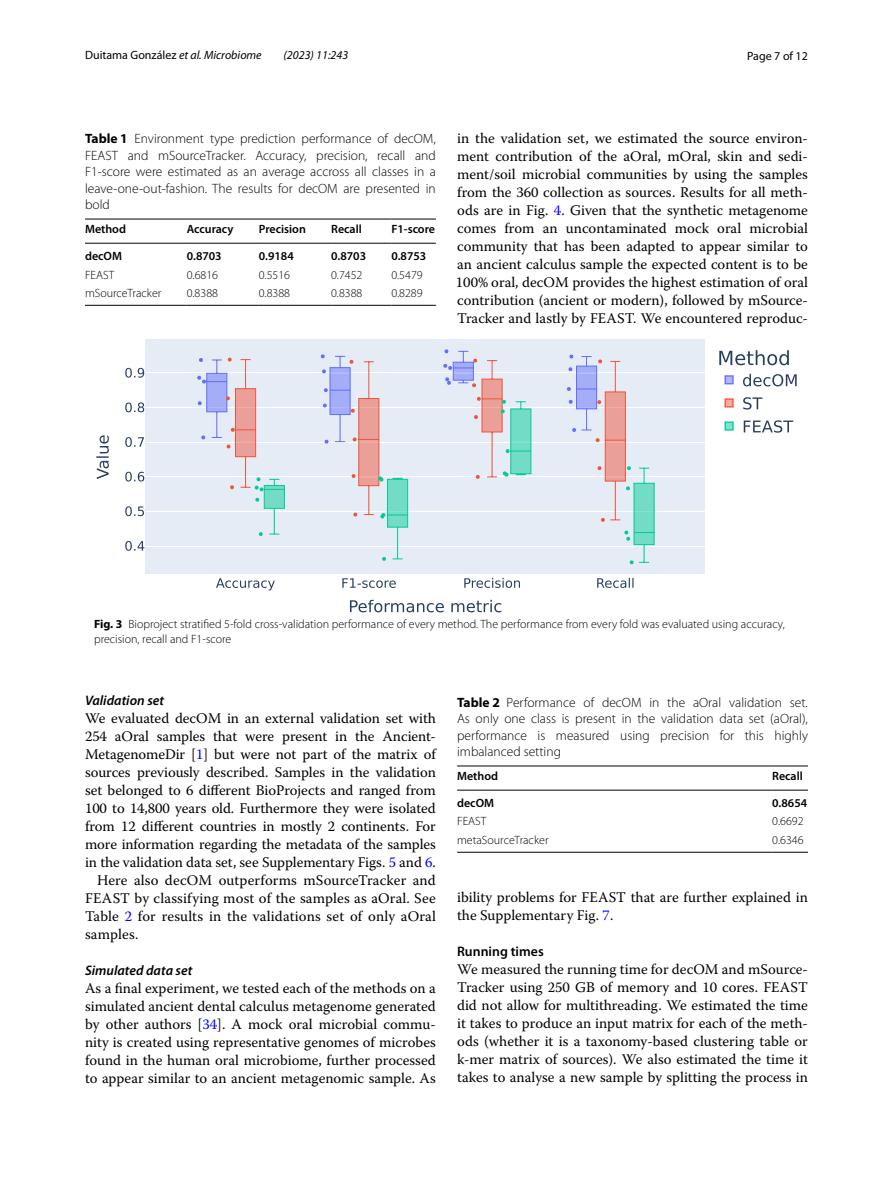
<style>
.page{position:relative;width:893px;height:1187px;background:#fff}
.page>*{position:absolute;margin:0;border:0;box-sizing:border-box;transform-origin:0 0}
.t1{font:14.7px/18px "Warnock Pro";color:#000;text-align:justify}
.t2{font:italic 600 13.8px "Myriad Pro";color:#000}
.t3{font:600 13.8px "Myriad Pro";color:#000}
.t4{font:300 13.5px/16.5px "Myriad Pro";color:#000;text-align:justify}
.t5{font:300 12px/15px "Myriad Pro";color:#000}
.t6{font:600 12px "Myriad Pro";color:#000}
.t7{font:12px "Myriad Pro";color:#000}
.t8{font:italic 12px "Myriad Pro";color:#000}
.s1{font-style:italic}
.s2{font-weight:700}
.s3{color:#00f}
.s4{font-family:"Warnock Pro Regular 19"}
</style>
<div class="page">
<hr style="left:85px;top:219px;width:102px;height:1px;background:#000">
<hr style="left:85px;top:243px;width:102px;height:1px;background:#000">
<hr style="left:187px;top:219px;width:72px;height:1px;background:#000">
<hr style="left:187px;top:243px;width:72px;height:1px;background:#000">
<hr style="left:259px;top:219px;width:72px;height:1px;background:#000">
<hr style="left:259px;top:243px;width:72px;height:1px;background:#000">
<hr style="left:331px;top:219px;width:60px;height:1px;background:#000">
<hr style="left:331px;top:243px;width:60px;height:1px;background:#000">
<hr style="left:391px;top:219px;width:45px;height:1px;background:#000">
<hr style="left:391px;top:243px;width:45px;height:1px;background:#000">
<hr style="left:85px;top:305px;width:102px;height:1px;background:#000">
<hr style="left:187px;top:305px;width:72px;height:1px;background:#000">
<hr style="left:259px;top:305px;width:72px;height:1px;background:#000">
<hr style="left:331px;top:305px;width:60px;height:1px;background:#000">
<hr style="left:391px;top:305px;width:45px;height:1px;background:#000">
<div style="left:146px;top:339px;width:559px;height:235px;background:#e5ecf6"></div>
<hr style="left:146px;top:545px;width:559px;height:1px;background:#fff">
<hr style="left:146px;top:511px;width:559px;height:1px;background:#fff">
<hr style="left:146px;top:476px;width:559px;height:1px;background:#fff">
<hr style="left:146px;top:442px;width:559px;height:1px;background:#fff">
<hr style="left:146px;top:407px;width:559px;height:1px;background:#fff">
<hr style="left:146px;top:372px;width:559px;height:1px;background:#fff">
<svg style="left:197px;top:357px;width:88px;height:179px"></svg>
<svg style="left:321px;top:354px;width:87px;height:207px"></svg>
<svg style="left:443px;top:349px;width:88px;height:130px"></svg>
<svg style="left:567px;top:354px;width:88px;height:210px"></svg>
<svg style="left:216px;top:578px;width:59px;height:12px"></svg>
<svg style="left:342px;top:578px;width:54px;height:10px"></svg>
<svg style="left:464px;top:578px;width:56px;height:10px"></svg>
<svg style="left:597px;top:578px;width:36px;height:10px"></svg>
<svg style="left:125px;top:541px;width:19px;height:9px"></svg>
<svg style="left:125px;top:506px;width:19px;height:10px"></svg>
<svg style="left:125px;top:471px;width:19px;height:10px"></svg>
<svg style="left:125px;top:437px;width:19px;height:10px"></svg>
<svg style="left:125px;top:402px;width:19px;height:10px"></svg>
<svg style="left:125px;top:368px;width:19px;height:9px"></svg>
<svg style="left:719px;top:350px;width:70px;height:15px"></svg>
<svg style="left:743px;top:374px;width:54px;height:12px"></svg>
<div style="left:725px;top:376px;width:8px;height:8px;background:#b1b6fc"></div>
<div style="left:724px;top:375px;width:10px;height:9px;border:1px solid #636efa"></div>
<svg style="left:743px;top:397px;width:19px;height:12px"></svg>
<div style="left:725px;top:399px;width:8px;height:8px;background:#f7aa9d"></div>
<div style="left:724px;top:398px;width:10px;height:9px;border:1px solid #ef553b"></div>
<svg style="left:744px;top:420px;width:49px;height:12px"></svg>
<div style="left:725px;top:422px;width:8px;height:8px;background:#7fe5ca"></div>
<div style="left:724px;top:421px;width:10px;height:9px;border:1px solid #00cc96"></div>
<svg style="left:350px;top:599px;width:151px;height:13px"></svg>
<svg style="left:96px;top:435px;width:13px;height:44px"></svg>
<hr style="left:457px;top:765px;width:315px;height:1px;background:#000">
<hr style="left:457px;top:789px;width:315px;height:1px;background:#000">
<hr style="left:772px;top:765px;width:36px;height:1px;background:#000">
<hr style="left:772px;top:789px;width:36px;height:1px;background:#000">
<hr style="left:457px;top:851px;width:315px;height:1px;background:#000">
<hr style="left:772px;top:851px;width:36px;height:1px;background:#000">
<p class="t7" style="left:85px;top:48px;width:178px">Duitama González <span class="s1">et al. Microbiome</span></p>
<p class="t8" style="left:284px;top:48px;width:66px">(2023) 11:243</p>
<p class="t7" style="left:747px;top:48px;width:62px">Page 7 of 12</p>
<p class="t4" style="left:85px;top:130px;width:352px"><span class="s2">Table 1</span> Environment type prediction performance of decOM, FEAST and mSourceTracker. Accuracy, precision, recall and F1-score were estimated as an average accross all classes in a leave-one-out-fashion. The results for decOM are presented in bold</p>
<p class="t6" style="left:85px;top:222px;width:42px">Method</p>
<p class="t6" style="left:187px;top:222px;width:48px">Accuracy</p>
<p class="t6" style="left:259px;top:222px;width:49px">Precision</p>
<p class="t6" style="left:331px;top:222px;width:32px">Recall</p>
<p class="t6" style="left:391px;top:222px;width:45px">F1-score</p>
<p class="t6" style="left:85px;top:249px;width:38px">decOM</p>
<p class="t6" style="left:187px;top:249px;width:36px">0.8703</p>
<p class="t6" style="left:259px;top:249px;width:36px">0.9184</p>
<p class="t6" style="left:331px;top:249px;width:36px">0.8703</p>
<p class="t6" style="left:391px;top:249px;width:36px">0.8753</p>
<p class="t5" style="left:85px;top:267px;width:31px">FEAST</p>
<p class="t5" style="left:187px;top:267px;width:33px">0.6816</p>
<p class="t5" style="left:259px;top:267px;width:33px">0.5516</p>
<p class="t5" style="left:331px;top:267px;width:33px">0.7452</p>
<p class="t5" style="left:391px;top:267px;width:33px">0.5479</p>
<p class="t5" style="left:85px;top:285px;width:78px">mSourceTracker</p>
<p class="t5" style="left:187px;top:285px;width:33px">0.8388</p>
<p class="t5" style="left:259px;top:285px;width:33px">0.8388</p>
<p class="t5" style="left:331px;top:285px;width:33px">0.8388</p>
<p class="t5" style="left:391px;top:285px;width:33px">0.8289</p>
<p class="t1" style="left:456px;top:128px;width:354px">in the validation set, we estimated the source environ&shy;ment contribution of the aOral, mOral, skin and sedi&shy;ment/soil microbial communities by using the samples from the 360 collection as sources. Results for all meth&shy;ods are in Fig. <span class="s3">4</span>. Given that the synthetic metagenome comes from an uncontaminated mock oral microbial community that has been adapted to appear similar to an ancient calculus sample the expected content is to be <span class="s4">100%</span> oral, decOM provides the highest estimation of oral contribution (ancient or modern), followed by mSource-Tracker and lastly by FEAST. We encountered reproduc-</p>
<p class="t5" style="left:94px;top:616px;width:692px"><span class="s2">Fig. 3</span> Bioproject stratified 5-fold cross-validation performance of every method. The performance from every fold was evaluated using accuracy, precision, recall and F1-score</p>
<p class="t2" style="left:85px;top:691px;width:80px">Validation set</p>
<p class="t1" style="left:85px;top:709px;width:352px">We evaluated decOM in an external validation set with</p>
<p class="t1" style="left:85px;top:727px;width:352px">254 aOral samples that were present in the Ancient-</p>
<p class="t1" style="left:85px;top:745px;width:352px">MetagenomeDir [<span class="s3">1</span>] but were not part of the matrix of</p>
<p class="t1" style="left:85px;top:763px;width:352px">sources previously described. Samples in the validation</p>
<p class="t1" style="left:85px;top:781px;width:352px">set belonged to 6 different BioProjects and ranged from</p>
<p class="t1" style="left:85px;top:799px;width:352px">100 to 14,800 years old. Furthermore they were isolated</p>
<p class="t1" style="left:85px;top:817px;width:352px">from 12 different countries in mostly 2 continents. For</p>
<p class="t1" style="left:85px;top:835px;width:352px">more information regarding the metadata of the samples</p>
<p class="t1" style="left:85px;top:853px;width:352px">in the validation data set, see Supplementary Figs. <span class="s3">5</span> and <span class="s3">6</span>.</p>
<p class="t1" style="left:97px;top:871px;width:340px">Here also decOM outperforms mSourceTracker and</p>
<p class="t1" style="left:85px;top:889px;width:352px">FEAST by classifying most of the samples as aOral. See</p>
<p class="t1" style="left:85px;top:907px;width:352px">Table <span class="s3">2</span> for results in the validations set of only aOral</p>
<p class="t1" style="left:85px;top:925px;width:55px">samples.</p>
<p class="t2" style="left:85px;top:961px;width:109px">Simulated data set</p>
<p class="t1" style="left:85px;top:979px;width:352px">As a final experiment, we tested each of the methods on a simulated ancient dental calculus metagenome generated by other authors [<span class="s3">34</span>]. A mock oral microbial commu&shy;nity is created using representative genomes of microbes found in the human oral microbiome, further processed to appear similar to an ancient metagenomic sample. As</p>
<p class="t4" style="left:457px;top:694px;width:352px"><span class="s2">Table 2</span> Performance of decOM in the aOral validation set.<br>As only one class is present in the validation data set (aOral), performance is measured using precision for this highly imbalanced setting</p>
<p class="t6" style="left:457px;top:768px;width:42px">Method</p>
<p class="t6" style="left:772px;top:768px;width:32px">Recall</p>
<p class="t6" style="left:457px;top:795px;width:38px">decOM</p>
<p class="t6" style="left:772px;top:795px;width:36px">0.8654</p>
<p class="t5" style="left:457px;top:814px;width:31px">FEAST</p>
<p class="t5" style="left:772px;top:814px;width:33px">0.6692</p>
<p class="t5" style="left:457px;top:832px;width:93px">metaSourceTracker</p>
<p class="t5" style="left:772px;top:832px;width:33px">0.6346</p>
<p class="t1" style="left:457px;top:887px;width:352px">ibility problems for FEAST that are further explained in the Supplementary Fig. <span class="s3">7</span>.</p>
<p class="t3" style="left:457px;top:942px;width:88px">Running times</p>
<p class="t1" style="left:457px;top:959px;width:352px">We measured the running time for decOM and mSource-Tracker using 250 GB of memory and 10 cores. FEAST did not allow for multithreading. We estimated the time it takes to produce an input matrix for each of the meth&shy;ods (whether it is a taxonomy-based clustering table or k-mer matrix of sources). We also estimated the time it takes to analyse a new sample by splitting the process in</p>
</div>
